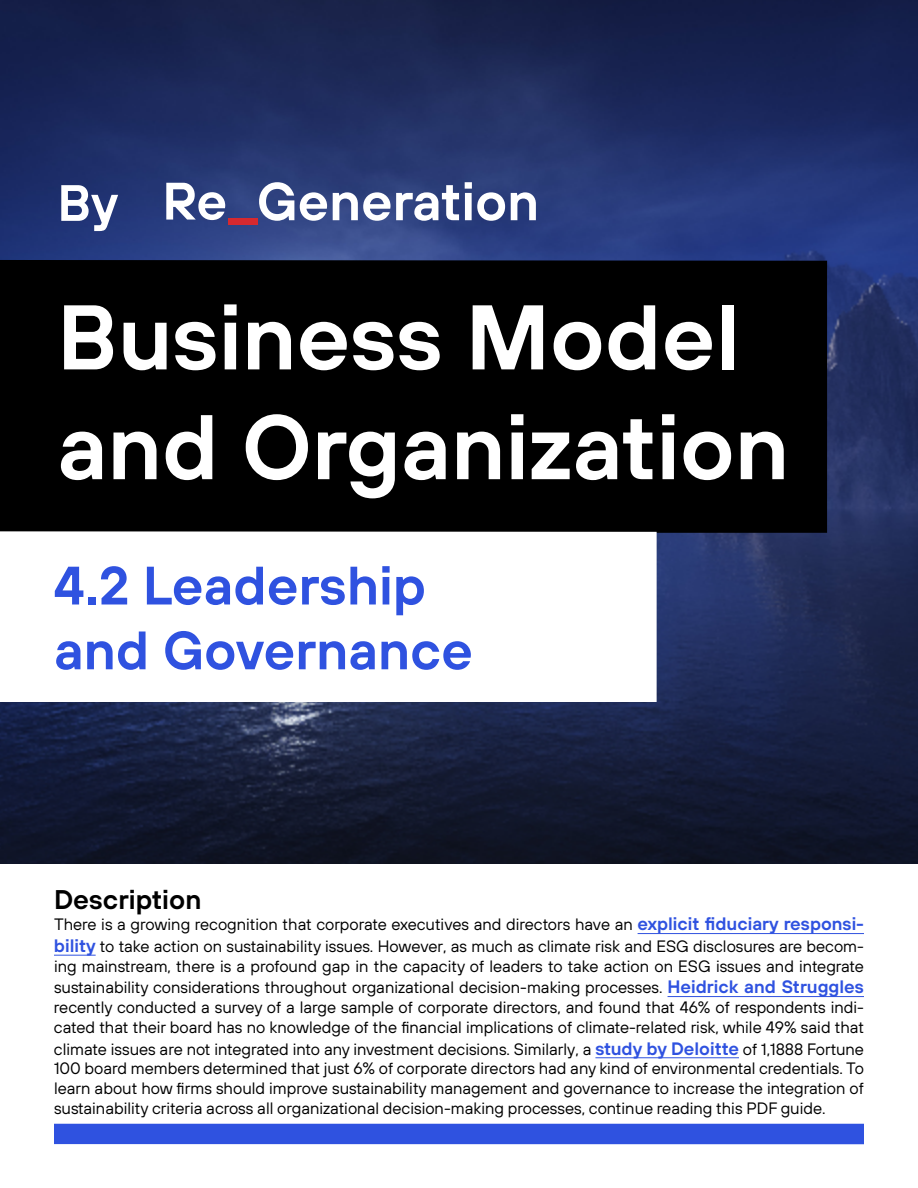
<style>
.page{position:relative;width:918px;height:1188px;background:#fff}
.page>*{position:absolute;margin:0;border:0;box-sizing:border-box;transform-origin:0 0}
.t1{font:600 91.5px/109.8px "TT Hoves";color:#fff}
.t2{font:600 54px/64.8px "TT Hoves";color:#2f52e0}
.t3{font:600 53.55px "TT Hoves";color:#fff}
.t4{font:600 51px "TT Hoves";color:#fff}
.t5{font:600 27px "TT Hoves";color:#000}
.t6{font:16.5px/19.8px "TT Hoves";color:#000}
.s1{font-weight:600;font-size:18px;color:#2f52e0}
</style>
<div class="page">
<img style="left:0;top:0;width:918px;height:864px">
<div style="left:0;top:260px;width:827px;height:273px;background:#000"></div>
<hr style="left:638px;top:933px;width:226px;height:1px;background:#2f52e0">
<hr style="left:54px;top:955px;width:42px;height:1px;background:#2f52e0">
<hr style="left:668px;top:996px;width:196px;height:1px;background:#2f52e0">
<hr style="left:595px;top:1057px;width:144px;height:1px;background:#2f52e0">
<div style="left:54px;top:1124px;width:810px;height:20px;background:#2f52e0"></div>
<svg style="left:0;top:531px;width:657px;height:171px"></svg>
<svg style="left:166px;top:183px;width:59px;height:37px"></svg>
<div style="left:228px;top:219px;width:30px;height:6px;background:#d6292f"></div>
<h3 class="t4" style="left:57px;top:169px;width:62px">By</h3>
<h3 class="t3" style="left:257px;top:166px;width:284px">Generation</h3>
<h1 class="t1" style="left:57px;top:280px;width:733px">Business Model and Organization</h1>
<h2 class="t2" style="left:54px;top:552px;width:421px">4.2 Leadership and Governance</h2>
<h3 class="t5" style="left:54px;top:882px;width:149px">Description</h3>
<p class="t6" style="left:54px;top:914px;width:812px;line-height:21.6px">There is a growing recognition that corporate executives and directors have an <span class="s1">explicit fiduciary responsi&shy;bility</span> to take action on sustainability issues. However, as much as climate risk and ESG disclosures are becom-</p>
<p class="t6" style="left:54px;top:955px;width:811px;line-height:21.6px">ing mainstream, there is a profound gap in the capacity of leaders to take action on ESG issues and integrate sustainability considerations throughout organizational decision-making processes. <span class="s1">Heidrick and Struggles</span></p>
<p class="t6" style="left:54px;top:997px;width:812px">recently conducted a survey of a large sample of corporate directors, and found that 46% of respondents indi&shy;cated that their board has no knowledge of the financial implications of climate-related risk, while 49% said that</p>
<p class="t6" style="left:54px;top:1039px;width:812px;text-align:justify">climate issues are not integrated into any investment decisions. Similarly, a <span class="s1">study by Deloitte</span> of 1,1888 Fortune 100 board members determined that just 6% of corporate directors had any kind of environmental credentials. To learn about how firms should improve sustainability management and governance to increase the integration of sustainability criteria across all organizational decision-making processes, continue reading this PDF guide.</p>
</div>
